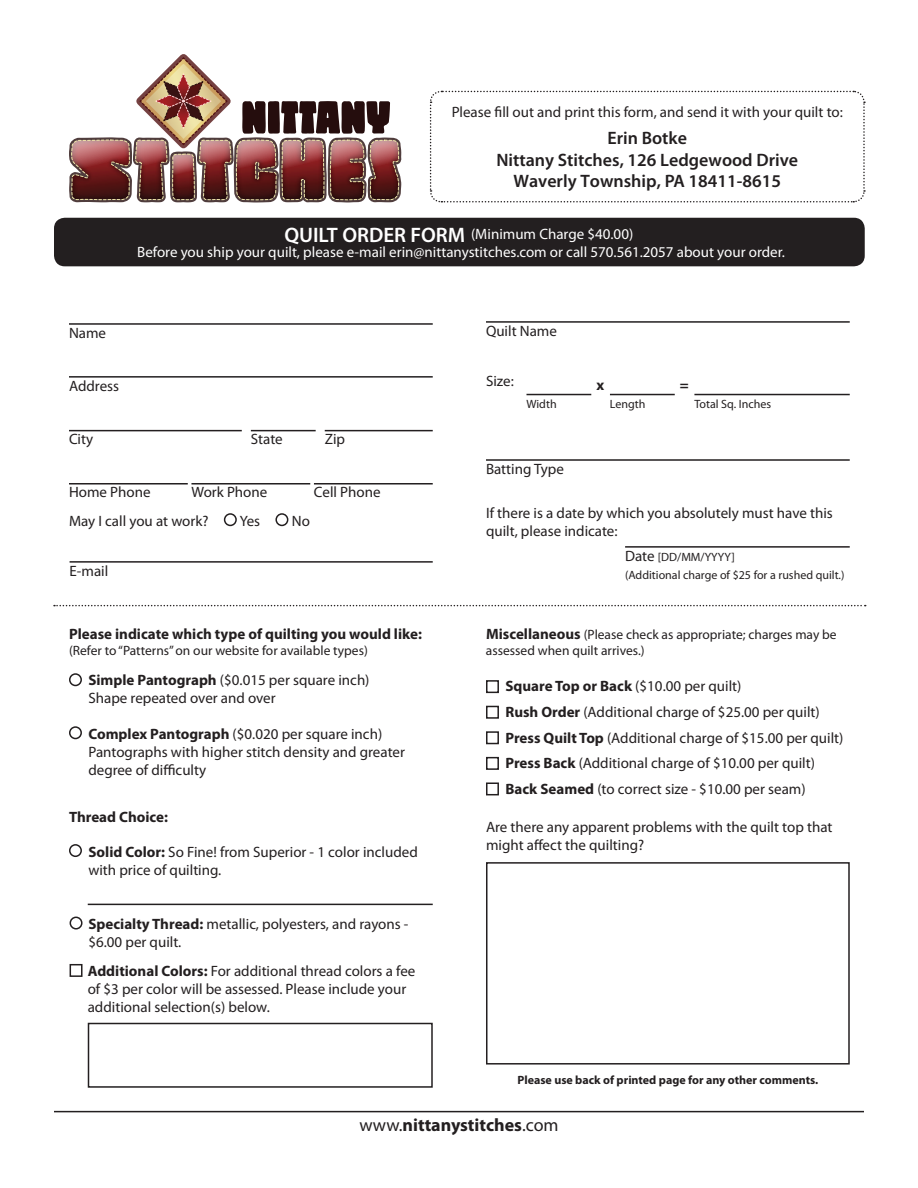
<style>
.page{position:relative;width:918px;height:1188px;background:#fff}
.page>*{position:absolute;margin:0;border:0;box-sizing:border-box;transform-origin:0 0}
.t1{font:600 18px/21.6px "Myriad Pro";color:#231f20;text-align:center}
.t2{font:700 18px "Myriad Pro";color:#231f20}
.t3{font:15px/18px "Myriad Pro";color:#231f20}
.t4{font:15px/18px "Myriad Pro";color:#fff;text-align:center}
.t5{font:700 15px "Myriad Pro";color:#231f20}
.t6{font:13.5px/16.2px "Myriad Pro";color:#231f20}
.t7{font:12px/18.8px "Myriad Pro";color:#231f20}
.t8{font:700 12px "Myriad Pro";color:#231f20}
.s1{font-weight:600;font-size:21px}
.s2{font-weight:700}
.s3{font-size:15px}
.s4{font-weight:700;font-size:15px}
.s5{font-weight:400}
</style>
<div class="page">
<svg style="left:69px;top:54px;width:332px;height:148px"></svg>
<div style="left:54px;top:218px;width:811px;height:48px;background:#231f20;border-radius:11px"></div>
<svg style="left:429px;top:90px;width:437px;height:113px"></svg>
<hr style="left:69px;top:376px;width:364px;height:2px;background:#231f20">
<hr style="left:70px;top:561px;width:363px;height:2px;background:#231f20">
<hr style="left:486px;top:321px;width:364px;height:2px;background:#231f20">
<hr style="left:69px;top:483px;width:119px;height:2px;background:#231f20">
<hr style="left:191px;top:483px;width:119px;height:2px;background:#231f20">
<hr style="left:314px;top:483px;width:119px;height:2px;background:#231f20">
<hr style="left:69px;top:430px;width:173px;height:1px;background:#231f20">
<hr style="left:251px;top:430px;width:65px;height:1px;background:#231f20">
<hr style="left:325px;top:430px;width:108px;height:1px;background:#231f20">
<hr style="left:69px;top:323px;width:364px;height:2px;background:#231f20">
<hr style="left:625px;top:546px;width:225px;height:2px;background:#231f20">
<div style="left:69px;top:673px;width:13px;height:13px;border:2px solid #231f20;border-radius:50%"></div>
<div style="left:69px;top:726px;width:13px;height:13px;border:2px solid #231f20;border-radius:50%"></div>
<div style="left:69px;top:844px;width:13px;height:13px;border:2px solid #231f20;border-radius:50%"></div>
<div style="left:70px;top:917px;width:13px;height:13px;border:2px solid #231f20;border-radius:50%"></div>
<div style="left:486px;top:680px;width:13px;height:13px;border:2px solid #231f20"></div>
<div style="left:486px;top:706px;width:13px;height:13px;border:2px solid #231f20"></div>
<div style="left:486px;top:731px;width:13px;height:13px;border:2px solid #231f20"></div>
<div style="left:486px;top:757px;width:13px;height:13px;border:2px solid #231f20"></div>
<div style="left:486px;top:782px;width:13px;height:13px;border:2px solid #231f20"></div>
<hr style="left:54px;top:1111px;width:810px;height:1px;background:#231f20">
<svg style="left:54px;top:605px;width:812px;height:1px"></svg>
<div style="left:70px;top:964px;width:13px;height:13px;border:2px solid #231f20"></div>
<div style="left:224px;top:513px;width:13px;height:13px;border:2px solid #231f20;border-radius:50%"></div>
<div style="left:275px;top:513px;width:13px;height:13px;border:2px solid #231f20;border-radius:50%"></div>
<div style="left:486px;top:862px;width:364px;height:203px;border:2px solid #231f20"></div>
<hr style="left:526px;top:394px;width:65px;height:1px;background:#231f20">
<hr style="left:610px;top:394px;width:65px;height:1px;background:#231f20">
<hr style="left:694px;top:394px;width:156px;height:1px;background:#231f20">
<div style="left:88px;top:1023px;width:345px;height:65px;border:2px solid #231f20"></div>
<hr style="left:88px;top:904px;width:345px;height:1px;background:#231f20">
<hr style="left:486px;top:459px;width:364px;height:2px;background:#231f20">
<p class="t3" style="left:452px;top:103px;width:393px">Please fill out and print this form, and send it with your quilt to:</p>
<p class="t1" style="left:496px;top:127px;width:303px">Erin Botke<br>Nittany Stitches, 126 Ledgewood Drive<br>Waverly Township, PA 18411-8615</p>
<p class="t4" style="left:137px;top:225px;width:649px"><span class="s1">QUILT ORDER FORM</span> (Minimum Charge $40.00)<br>Before you ship your quilt, please e-mail erin@nittanystitches.com or call 570.561.2057 about your order.</p>
<p class="t3" style="left:69px;top:323px;width:39px">Name</p>
<p class="t3" style="left:69px;top:376px;width:52px">Address</p>
<p class="t3" style="left:486px;top:321px;width:72px">Quilt Name</p>
<p class="t3" style="left:486px;top:372px;width:29px">Size:</p>
<p class="t5" style="left:597px;top:376px;width:9px">x</p>
<p class="t5" style="left:680px;top:376px;width:10px">=</p>
<p class="t7" style="left:526px;top:395px;width:32px">Width</p>
<p class="t7" style="left:610px;top:395px;width:37px">Length</p>
<p class="t7" style="left:694px;top:395px;width:78px">Total Sq. Inches</p>
<p class="t3" style="left:69px;top:430px;width:26px">City</p>
<p class="t3" style="left:251px;top:430px;width:33px">State</p>
<p class="t3" style="left:325px;top:430px;width:22px">Zip</p>
<p class="t3" style="left:69px;top:483px;width:83px">Home Phone</p>
<p class="t3" style="left:191px;top:483px;width:77px">Work Phone</p>
<p class="t3" style="left:314px;top:483px;width:68px">Cell Phone</p>
<p class="t3" style="left:69px;top:511px;width:141px">May I call you at work?</p>
<p class="t3" style="left:240px;top:511px;width:22px">Yes</p>
<p class="t3" style="left:292px;top:511px;width:20px">No</p>
<p class="t3" style="left:70px;top:561px;width:40px">E-mail</p>
<p class="t5" style="left:69px;top:624px;width:354px">Please indicate which type of quilting you would like:</p>
<p class="t6" style="left:69px;top:642px;width:300px">(Refer to “Patterns” on our website for available types)</p>
<p class="t3" style="left:88px;top:670px;width:283px"><span class="s2">Simple Pantograph</span> ($0.015 per square inch)<br>Shape repeated over and over</p>
<p class="t3" style="left:88px;top:724px;width:318px"><span class="s2">Complex Pantograph</span> ($0.020 per square inch)<br>Pantographs with higher stitch density and greater degree of difficulty</p>
<p class="t5" style="left:69px;top:807px;width:101px">Thread Choice:</p>
<p class="t3" style="left:88px;top:843px;width:331px"><span class="s2">Solid Color:</span> So Fine! from Superior - 1 color included with price of quilting.</p>
<p class="t3" style="left:88px;top:915px;width:322px"><span class="s2">Specialty Thread:</span> metallic, polyesters, and rayons - $6.00 per quilt.</p>
<p class="t3" style="left:88px;top:961px;width:329px"><span class="s2">Additional Colors:</span> For additional thread colors a fee of $3 per color will be assessed. Please include your additional selection(s) below.</p>
<p class="t3" style="left:486px;top:459px;width:79px">Batting Type</p>
<p class="t3" style="left:486px;top:504px;width:348px">If there is a date by which you absolutely must have this quilt, please indicate:</p>
<p class="t7" style="left:625px;top:547px;width:221px"><span class="s3">Date</span> [DD/MM/YYYY]<br>(Additional charge of $25 for a rushed quilt.)</p>
<p class="t6" style="left:486px;top:626px;width:352px"><span class="s4">Miscellaneous</span> (Please check as appropriate; charges may be assessed when quilt arrives.)</p>
<p class="t3" style="left:505px;top:673px;width:340px;line-height:25.7px"><span class="s2">Square Top or Back</span> ($10.00 per quilt)<br><span class="s2">Rush Order</span> (Additional charge of $25.00 per quilt)<br><span class="s2">Press Quilt Top</span> (Additional charge of $15.00 per quilt)<br><span class="s2">Press Back</span> (Additional charge of $10.00 per quilt)<br><span class="s2">Back Seamed</span> (to correct size - $10.00 per seam)</p>
<p class="t3" style="left:486px;top:818px;width:348px">Are there any apparent problems with the quilt top that might affect the quilting?</p>
<p class="t8" style="left:517px;top:1072px;width:302px">Please use back of printed page for any other comments.</p>
<p class="t2" style="left:359px;top:1113px;width:201px"><span class="s5">www.</span>nittanystitches<span class="s5">.com</span></p>
</div>
